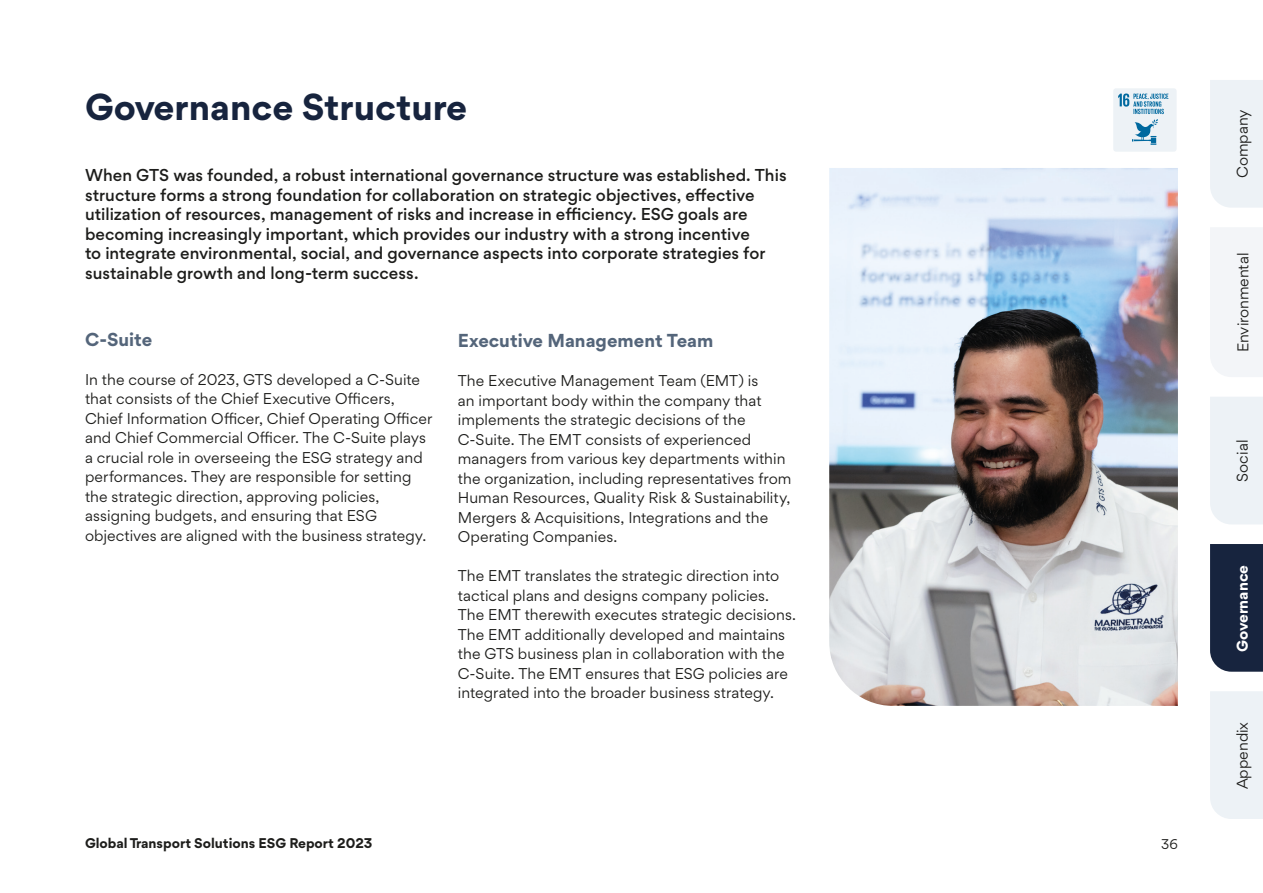
<style>
.page{position:relative;width:1263px;height:893px;background:#fff}
.page>*{position:absolute;margin:0;border:0;box-sizing:border-box;transform-origin:0 0}
.t1{font:700 36px "Gordita";color:#17243e}
.t2{font:700 18px "Gordita";color:#54657a}
.t3{font:500 16.5px/19.5px "Gordita";color:#1d1d1b}
.t4{font:15px/19.5px "Gordita";letter-spacing:.005em;color:#1d1d1b}
.t5{font:700 15px "Gordita";color:#fff}
.t6{font:700 13.5px "Gordita";color:#1d1d1b}
.t7{font:13.5px "Gordita";color:#1d1d1b}
</style>
<div class="page">
<div style="left:1113px;top:88px;width:63px;height:64px;background:#edf2f6"></div>
<svg style="left:1118px;top:94px;width:50px;height:51px"></svg>
<img style="left:829px;top:168px;width:349px;height:538px">
<div style="left:1210px;top:80px;width:53px;height:128px;background:#edf2f6"></div>
<div style="left:1234px;top:90px;width:16px;height:108px;background:#edf2f6"></div>
<div style="left:1210px;top:228px;width:53px;height:149px;background:#f3f5f8"></div>
<div style="left:1210px;top:397px;width:53px;height:127px;background:#edf2f6"></div>
<div style="left:1210px;top:544px;width:53px;height:128px;background:#17243e"></div>
<div style="left:1210px;top:691px;width:53px;height:128px;background:#edf2f6"></div>
<p class="t1" style="left:85px;top:80px;width:384px">Governance Structure</p>
<p class="t3" style="left:85px;top:166px;width:703px">When GTS was founded, a robust international governance structure was established. This structure forms a strong foundation for collaboration on strategic objectives, effective utilization of resources, management of risks and increase in efficiency. ESG goals are becoming increasingly important, which provides our industry with a strong incentive<br>to integrate environmental, social, and governance aspects into corporate strategies for sustainable growth and long-term success.</p>
<p class="t2" style="left:85px;top:326px;width:69px">C-Suite</p>
<p class="t4" style="left:85px;top:370px;width:349px">In the course of 2023, GTS developed a C-Suite that consists of the Chief Executive Officers, Chief Information Officer, Chief Operating Officer and Chief Commercial Officer. The C-Suite plays a crucial role in overseeing the ESG strategy and performances. They are responsible for setting the strategic direction, approving policies, assigning budgets, and ensuring that ESG objectives are aligned with the business strategy.</p>
<p class="t2" style="left:458px;top:327px;width:257px">Executive Management Team</p>
<p class="t4" style="left:458px;top:371px;width:335px">The Executive Management Team (EMT) is<br>an important body within the company that implements the strategic decisions of the C-Suite. The EMT consists of experienced managers from various key departments within the organization, including representatives from Human Resources, Quality Risk &amp; Sustainability, Mergers &amp; Acquisitions, Integrations and the Operating Companies.</p>
<p class="t4" style="left:458px;top:566px;width:340px">The EMT translates the strategic direction into tactical plans and designs company policies.<br>The EMT therewith executes strategic decisions.<br>The EMT additionally developed and maintains the GTS business plan in collaboration with the C-Suite. The EMT ensures that ESG policies are integrated into the broader business strategy.</p>
<p class="t6" style="left:85px;top:833px;width:289px">Global Transport Solutions ESG Report 2023</p>
<p class="t7" style="left:1161px;top:834px;width:18px">36</p>
<p class="t4" style="left:1232px;top:178px;width:70px;rotate:-90deg">Company</p>
<p class="t4" style="left:1233px;top:352px;width:101px;rotate:-90deg">Environmental</p>
<p class="t4" style="left:1232px;top:482px;width:43px;rotate:-90deg">Social</p>
<p class="t5" style="left:1231px;top:652px;width:88px;rotate:-90deg">Governance</p>
<p class="t4" style="left:1232px;top:789px;width:69px;rotate:-90deg">Appendix</p>
</div>
